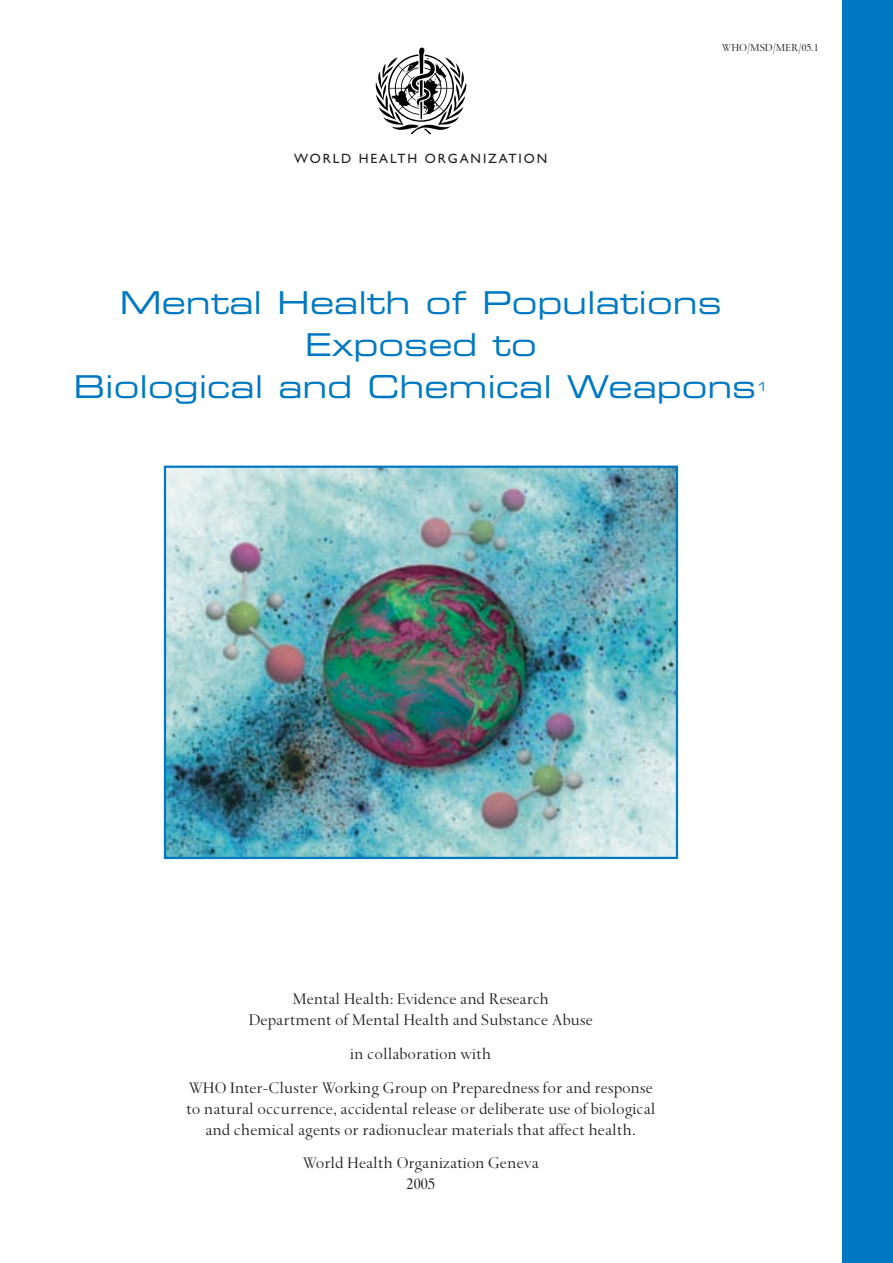
<style>
.page{position:relative;width:893px;height:1263px;background:#fff}
.page>*{position:absolute;margin:0;border:0;box-sizing:border-box;transform-origin:0 0}
.t1{font:31.5px/42px "Eurostile Extended Two";color:#0079c2;text-align:center}
.t2{font:18px/21px "Spectrum";color:#231f20;text-align:center}
.t3{font:13.5px "Gill Sans";letter-spacing:.14em;color:#231f20}
.t4{font:12.3px "Eurostile Extended Two";color:#0079c2}
.t5{font:12px "Spectrum";color:#231f20}
</style>
<div class="page">
<div style="left:842px;top:0;width:51px;height:1263px;background:#0079c2"></div>
<svg style="left:375px;top:48px;width:92px;height:86px"></svg>
<img style="left:167px;top:469px;width:508px;height:387px">
<div style="left:164px;top:466px;width:514px;height:393px;border:2px solid #0079c2"></div>
<p class="t3" style="left:294px;top:151px;width:254px">WORLD HEALTH ORGANIZATION</p>
<p class="t5" style="left:722px;top:42px;width:98px">WHO/MSD/MER/05.1</p>
<h1 class="t1" style="left:73px;top:281px;width:684px">Mental Health of Populations<br>Exposed to<br>Biological and Chemical Weapons</h1>
<p class="t4" style="left:756px;top:378px;width:13px">1</p>
<p class="t2" style="left:249px;top:988px;width:346px">Mental Health: Evidence and Research<br>Department of Mental Health and Substance Abuse</p>
<p class="t2" style="left:189px;top:1037px;width:466px;line-height:33.8px">in collaboration with<br>WHO Inter-Cluster Working Group on Preparedness for and response</p>
<p class="t2" style="left:186px;top:1098px;width:471px">to natural occurrence, accidental release or deliberate use of biological and chemical agents or radionuclear materials that affect health.</p>
<p class="t2" style="left:303px;top:1153px;width:237px">World Health Organization Geneva<br>2005</p>
</div>
